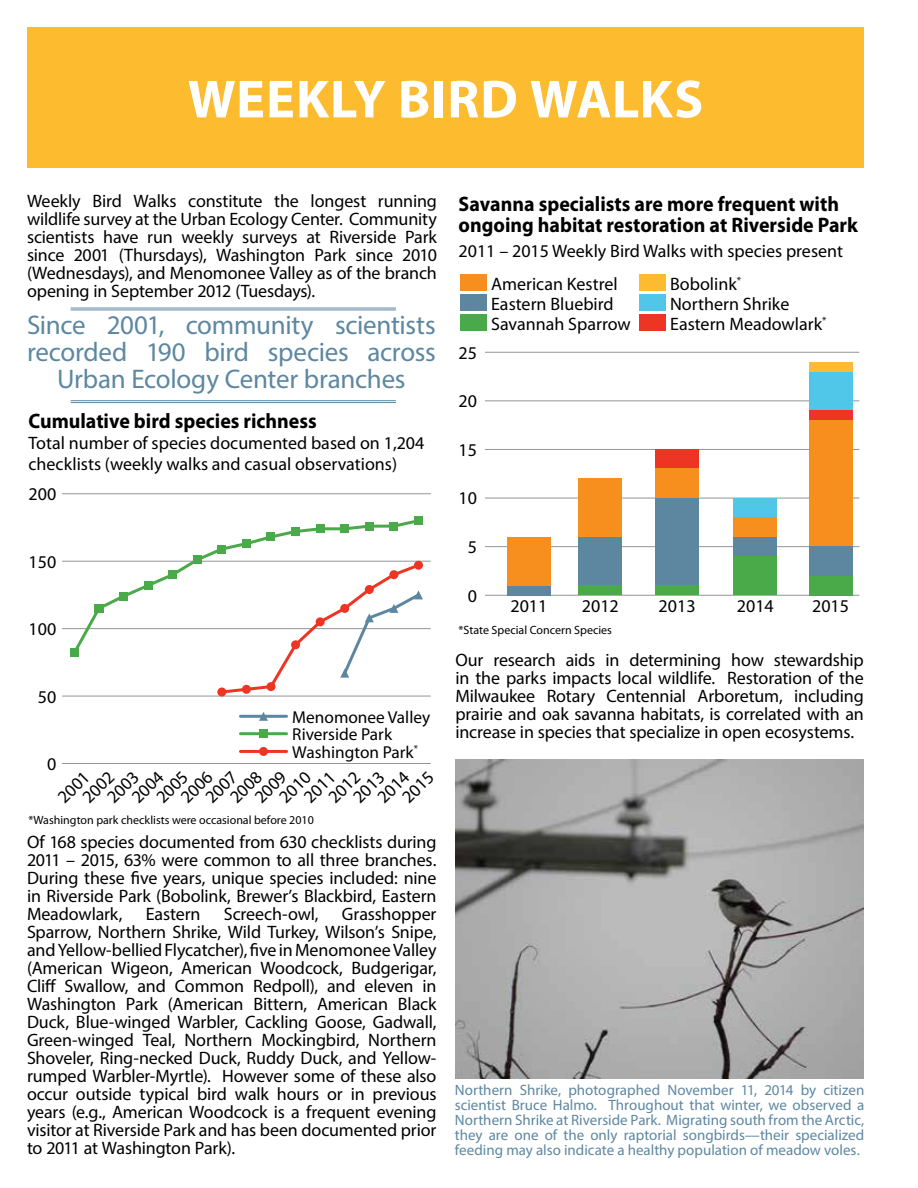
<style>
.page{position:relative;width:918px;height:1188px;background:#fff}
.page>*{position:absolute;margin:0;border:0;box-sizing:border-box;transform-origin:0 0}
.t1{font:700 54px "Myriad Pro";letter-spacing:.015em;color:#fff}
.t2{font:27px/27px "Myriad Pro";letter-spacing:-.01em;color:#5d87a1;text-align:center}
.t3{font:700 21px/21px "Myriad Pro";color:#000;scale:.95 1}
.t4{font:18px/18px "Myriad Pro";color:#000;text-align:justify}
.t5{font:17.25px "Myriad Pro";color:#000}
.t6{font:15px/15px "Myriad Pro";color:#5d87a1;text-align:justify}
.t7{font:12px "Myriad Pro";color:#000}
</style>
<div class="page">
<div style="left:27px;top:27px;width:837px;height:140px;background:#fdbb30"></div>
<img style="left:455px;top:759px;width:408px;height:319px">
<hr style="left:71px;top:400px;width:325px;height:1px;background:#5d87a1">
<hr style="left:71px;top:402px;width:325px;height:1px;background:#5d87a1">
<hr style="left:71px;top:308px;width:325px;height:1px;background:#5d87a1">
<hr style="left:71px;top:310px;width:325px;height:1px;background:#5d87a1">
<hr style="left:485px;top:546px;width:374px;height:1px;background:#939598">
<hr style="left:485px;top:595px;width:374px;height:1px;background:#939598">
<hr style="left:485px;top:498px;width:374px;height:1px;background:#939598">
<hr style="left:485px;top:449px;width:374px;height:1px;background:#939598">
<hr style="left:485px;top:400px;width:374px;height:1px;background:#939598">
<hr style="left:485px;top:352px;width:374px;height:1px;background:#939598">
<div style="left:639px;top:275px;width:27px;height:16px;background:#fdbb30"></div>
<div style="left:639px;top:294px;width:27px;height:17px;background:#50c7e8"></div>
<div style="left:639px;top:314px;width:27px;height:17px;background:#ee3524"></div>
<div style="left:460px;top:275px;width:27px;height:16px;background:#f78f1e"></div>
<div style="left:460px;top:294px;width:27px;height:17px;background:#5d87a1"></div>
<div style="left:460px;top:314px;width:27px;height:17px;background:#4aa948"></div>
<div style="left:809px;top:362px;width:43px;height:10px;background:#fdbb30"></div>
<div style="left:809px;top:372px;width:43px;height:39px;background:#50c7e8"></div>
<div style="left:809px;top:411px;width:43px;height:9px;background:#ee3524"></div>
<div style="left:809px;top:420px;width:43px;height:127px;background:#f78f1e"></div>
<div style="left:809px;top:547px;width:43px;height:29px;background:#5d87a1"></div>
<div style="left:809px;top:576px;width:43px;height:19px;background:#4aa948"></div>
<div style="left:734px;top:498px;width:43px;height:19px;background:#50c7e8"></div>
<div style="left:734px;top:517px;width:43px;height:20px;background:#f78f1e"></div>
<div style="left:734px;top:537px;width:43px;height:19px;background:#5d87a1"></div>
<div style="left:734px;top:556px;width:43px;height:39px;background:#4aa948"></div>
<div style="left:655px;top:449px;width:44px;height:20px;background:#ee3524"></div>
<div style="left:655px;top:469px;width:44px;height:29px;background:#f78f1e"></div>
<div style="left:655px;top:498px;width:44px;height:88px;background:#5d87a1"></div>
<div style="left:655px;top:586px;width:44px;height:9px;background:#4aa948"></div>
<div style="left:579px;top:479px;width:43px;height:58px;background:#f78f1e"></div>
<div style="left:579px;top:537px;width:43px;height:49px;background:#5d87a1"></div>
<div style="left:579px;top:586px;width:43px;height:9px;background:#4aa948"></div>
<div style="left:507px;top:586px;width:44px;height:10px;background:#5d87a1"></div>
<div style="left:507px;top:537px;width:44px;height:49px;background:#f78f1e"></div>
<hr style="left:62px;top:763px;width:369px;height:1px;background:#939598">
<hr style="left:62px;top:696px;width:369px;height:1px;background:#939598">
<hr style="left:62px;top:628px;width:369px;height:1px;background:#939598">
<hr style="left:62px;top:561px;width:369px;height:1px;background:#939598">
<hr style="left:62px;top:493px;width:369px;height:1px;background:#939598">
<svg style="left:217px;top:688px;width:9px;height:9px"></svg>
<div style="left:414px;top:516px;width:9px;height:9px;background:#4aa948"></div>
<svg style="left:70px;top:520px;width:353px;height:175px"></svg>
<hr style="left:240px;top:750px;width:47px;height:3px;background:#ee3524">
<hr style="left:240px;top:732px;width:47px;height:3px;background:#4aa948">
<hr style="left:240px;top:715px;width:47px;height:3px;background:#5d87a1">
<div style="left:259px;top:747px;width:9px;height:9px;background:#ee3524;border-radius:50%"></div>
<div style="left:259px;top:729px;width:9px;height:9px;background:#4aa948"></div>
<svg style="left:259px;top:712px;width:9px;height:9px"></svg>
<h1 class="t1" style="left:188px;top:64px;width:517px">WEEKLY BIRD WALKS</h1>
<p class="t4" style="left:27px;top:192px;width:411px">Weekly Bird Walks constitute the longest running wildlife survey at the Urban Ecology Center. Community scientists have run weekly surveys at Riverside Park since 2001 (Thursdays), Washington Park since 2010 (Wednesdays), and Menomonee Valley as of the branch opening in September 2012 (Tuesdays).</p>
<h2 class="t2" style="left:27px;top:311px;width:410px">Since 2001, community scientists recorded 190 bird species across<br>Urban Ecology Center branches</h2>
<p class="t3" style="left:29px;top:409px;width:305px">Cumulative bird species richness</p>
<p class="t4" style="left:29px;top:432px;width:397px;line-height:21px">Total number of species documented based on 1,204 checklists (weekly walks and casual observations)</p>
<p class="t4" style="left:29px;top:485px;width:29px">200</p>
<p class="t4" style="left:29px;top:552px;width:29px">150</p>
<p class="t4" style="left:29px;top:620px;width:29px">100</p>
<p class="t4" style="left:38px;top:687px;width:20px">50</p>
<p class="t5" style="left:292px;top:706px;width:139px">Menomonee Valley</p>
<p class="t5" style="left:292px;top:724px;width:101px">Riverside Park</p>
<p class="t5" style="left:292px;top:742px;width:127px">Washington Park<sup>*</sup></p>
<p class="t4" style="left:47px;top:755px;width:11px">0</p>
<p class="t4" style="left:128px;top:793px;width:38px;rotate:-45deg">2004</p>
<p class="t4" style="left:374px;top:793px;width:38px;rotate:-45deg">2014</p>
<p class="t4" style="left:177px;top:793px;width:38px;rotate:-45deg">2006</p>
<p class="t4" style="left:251px;top:793px;width:38px;rotate:-45deg">2009</p>
<p class="t4" style="left:275px;top:793px;width:38px;rotate:-45deg">2010</p>
<p class="t4" style="left:226px;top:793px;width:38px;rotate:-45deg">2008</p>
<p class="t4" style="left:79px;top:793px;width:38px;rotate:-45deg">2002</p>
<p class="t4" style="left:325px;top:793px;width:38px;rotate:-45deg">2012</p>
<p class="t4" style="left:202px;top:793px;width:38px;rotate:-45deg">2007</p>
<p class="t4" style="left:103px;top:793px;width:38px;rotate:-45deg">2003</p>
<p class="t4" style="left:349px;top:793px;width:38px;rotate:-45deg">2013</p>
<p class="t4" style="left:153px;top:793px;width:38px;rotate:-45deg">2005</p>
<p class="t4" style="left:398px;top:793px;width:38px;rotate:-45deg">2015</p>
<p class="t4" style="left:54px;top:793px;width:38px;rotate:-45deg">2001</p>
<p class="t4" style="left:300px;top:793px;width:38px;rotate:-45deg">2011</p>
<p class="t7" style="left:29px;top:813px;width:287px">*Washington park checklists were occasional before 2010</p>
<p class="t4" style="left:27px;top:833px;width:411px">Of 168 species documented from 630 checklists during 2011 – 2015, 63% were common to all three branches.<br>During these five years, unique species included: nine in Riverside Park (Bobolink, Brewer’s Blackbird, Eastern Meadowlark,</p>
<p class="t4" style="left:27px;top:905px;width:411px;text-indent:315px">Grasshopper Sparrow, Northern Shrike, Wild Turkey, Wilson’s Snipe, and Yellow-bellied Flycatcher), five in Menomonee Valley (American Wigeon, American Woodcock, Budgerigar, Cliff Swallow, and Common Redpoll), and eleven in Washington Park (American Bittern, American Black Duck, Blue-winged Warbler, Cackling Goose, Gadwall, Green-winged Teal, Northern Mockingbird, Northern Shoveler, Ring-necked Duck, Ruddy Duck, and Yellow&shy;rumped Warbler-Myrtle). However some of these also occur outside typical bird walk hours or in previous years (e.g., American Woodcock is a frequent evening visitor at Riverside Park and has been documented prior to 2011 at Washington Park).</p>
<p class="t4" style="left:146px;top:905px;width:56px">Eastern</p>
<p class="t4" style="left:224px;top:905px;width:96px">Screech-owl,</p>
<p class="t3" style="left:459px;top:193px;width:422px">Savanna specialists are more frequent with ongoing habitat restoration at Riverside Park</p>
<p class="t4" style="left:459px;top:241px;width:386px">2011 – 2015 Weekly Bird Walks with species present</p>
<p class="t4" style="left:459px;top:343px;width:20px">25</p>
<p class="t4" style="left:459px;top:392px;width:20px">20</p>
<p class="t4" style="left:459px;top:440px;width:20px">15</p>
<p class="t4" style="left:459px;top:489px;width:20px">10</p>
<p class="t4" style="left:468px;top:538px;width:11px">5</p>
<p class="t4" style="left:468px;top:586px;width:11px">0</p>
<p class="t4" style="left:491px;top:274px;width:141px;line-height:20px;text-align:left">American Kestrel<br>Eastern Bluebird<br>Savannah Sparrow</p>
<p class="t4" style="left:670px;top:274px;width:158px;line-height:20px;text-align:left">Bobolink<sup>*<br></sup>Northern Shrike<br>Eastern Meadowlark<sup>*</sup></p>
<p class="t4" style="left:510px;top:597px;width:38px">2011</p>
<p class="t4" style="left:582px;top:596px;width:38px">2012</p>
<p class="t4" style="left:659px;top:596px;width:38px">2013</p>
<p class="t4" style="left:737px;top:596px;width:38px">2014</p>
<p class="t4" style="left:812px;top:596px;width:38px">2015</p>
<p class="t7" style="left:459px;top:622px;width:155px">*State Special Concern Species</p>
<p class="t4" style="left:455px;top:651px;width:410px">Our research aids in determining how stewardship in the parks impacts local wildlife. Restoration of the Milwaukee Rotary Centennial Arboretum, including prairie and oak savanna habitats, is correlated with an increase in species that specialize in open ecosystems.</p>
<p class="t6" style="left:455px;top:1082px;width:411px">Northern Shrike, photographed November 11, 2014 by citizen scientist Bruce Halmo. Throughout that winter, we observed a Northern Shrike at Riverside Park. Migrating south from the Arctic, they are one of the only raptorial songbirds—their specialized feeding may also indicate a healthy population of meadow voles.</p>
</div>
